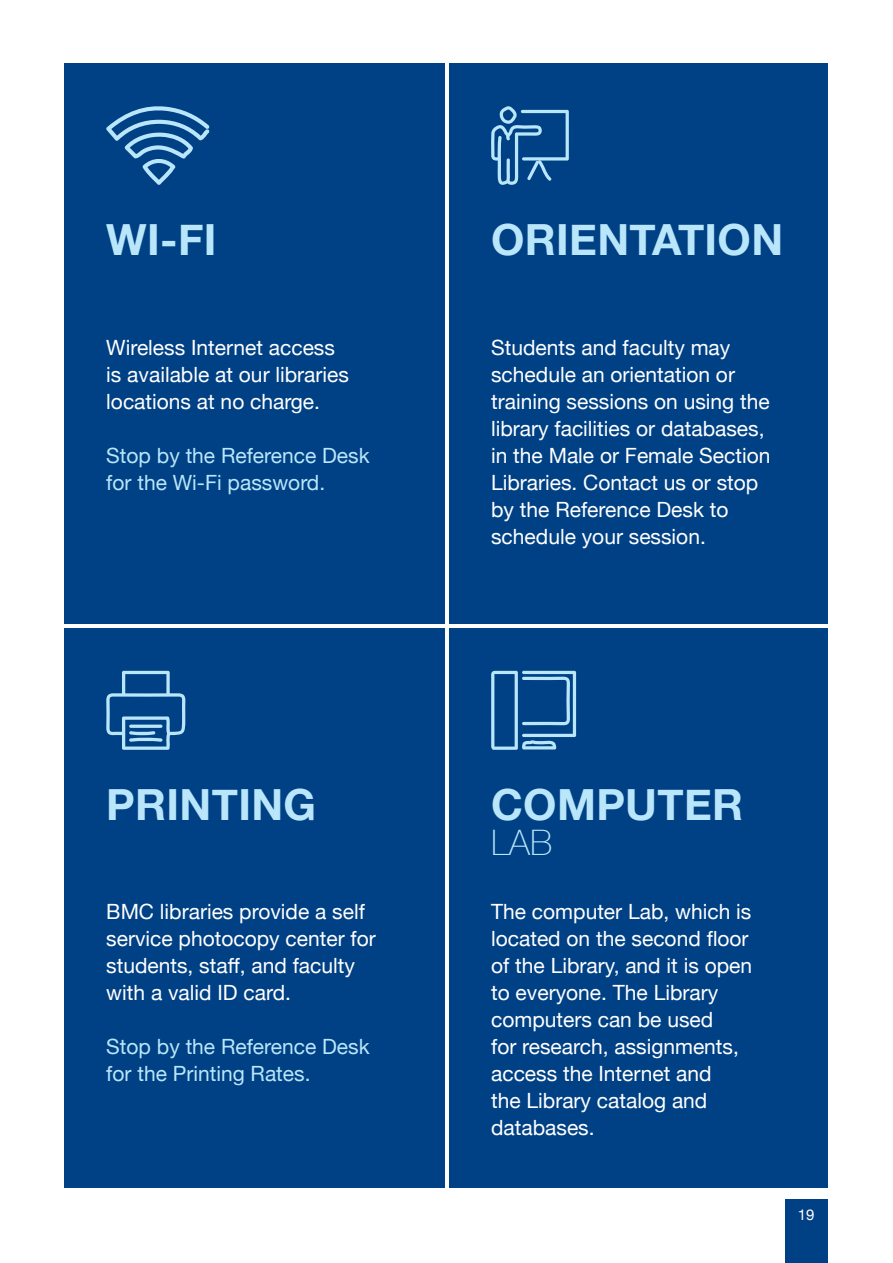
<style>
.page{position:relative;width:893px;height:1263px;background:#fff}
.page>*{position:absolute;margin:0;border:0;box-sizing:border-box;transform-origin:0 0}
.t1{font:700 42.9px "Helvetica Neue";letter-spacing:.01em;color:#b9e6fa}
.t2{font:100 35.1px "Helvetica Neue";color:#b9e6fa}
.t3{font:21px/27px "Helvetica Neue";color:#fff}
.t4{font:21px/27px "Helvetica Neue";color:#b9e6fa}
.t5{font:15px "Helvetica Neue";color:#fff}
</style>
<div class="page">
<div style="left:785px;top:1199px;width:42px;height:64px;background:#004185"></div>
<div style="left:64px;top:64px;width:380px;height:560px;background:#004185"></div>
<div style="left:64px;top:628px;width:380px;height:559px;background:#004185"></div>
<div style="left:449px;top:64px;width:378px;height:560px;background:#004185"></div>
<div style="left:449px;top:628px;width:378px;height:559px;background:#004185"></div>
<svg style="left:106px;top:106px;width:104px;height:79px"></svg>
<svg style="left:491px;top:106px;width:78px;height:79px"></svg>
<svg style="left:106px;top:671px;width:79px;height:79px"></svg>
<svg style="left:491px;top:671px;width:85px;height:79px"></svg>
<h1 class="t1" style="left:106px;top:206px;width:112px">WI-FI</h1>
<p class="t3" style="left:106px;top:335px;width:244px">Wireless Internet access is available at our libraries locations at no charge.</p>
<p class="t4" style="left:106px;top:443px;width:265px">Stop by the Reference Desk for the Wi-Fi password.</p>
<h1 class="t1" style="left:106px;top:770px;width:211px">PRINTING</h1>
<p class="t3" style="left:106px;top:899px;width:271px">BMC libraries provide a self service photocopy center for students, staff, and faculty with a valid ID card.</p>
<p class="t4" style="left:106px;top:1034px;width:265px">Stop by the Reference Desk for the Printing Rates.</p>
<h1 class="t1" style="left:491px;top:206px;width:293px">ORIENTATION</h1>
<p class="t3" style="left:491px;top:335px;width:281px">Students and faculty may schedule an orientation or training sessions on using the library facilities or databases, in the Male or Female Section<br>Libraries. Contact us or stop by the Reference Desk to schedule your session.</p>
<h1 class="t1" style="left:491px;top:770px;width:254px">COMPUTER</h1>
<h2 class="t2" style="left:491px;top:815px;width:63px">LAB</h2>
<p class="t3" style="left:491px;top:899px;width:263px">The computer Lab, which is located on the second floor of the Library, and it is open to everyone. The Library computers can be used<br>for research, assignments, access the Internet and<br>the Library catalog and databases.</p>
<p class="t5" style="left:798px;top:1204px;width:18px">19</p>
</div>
